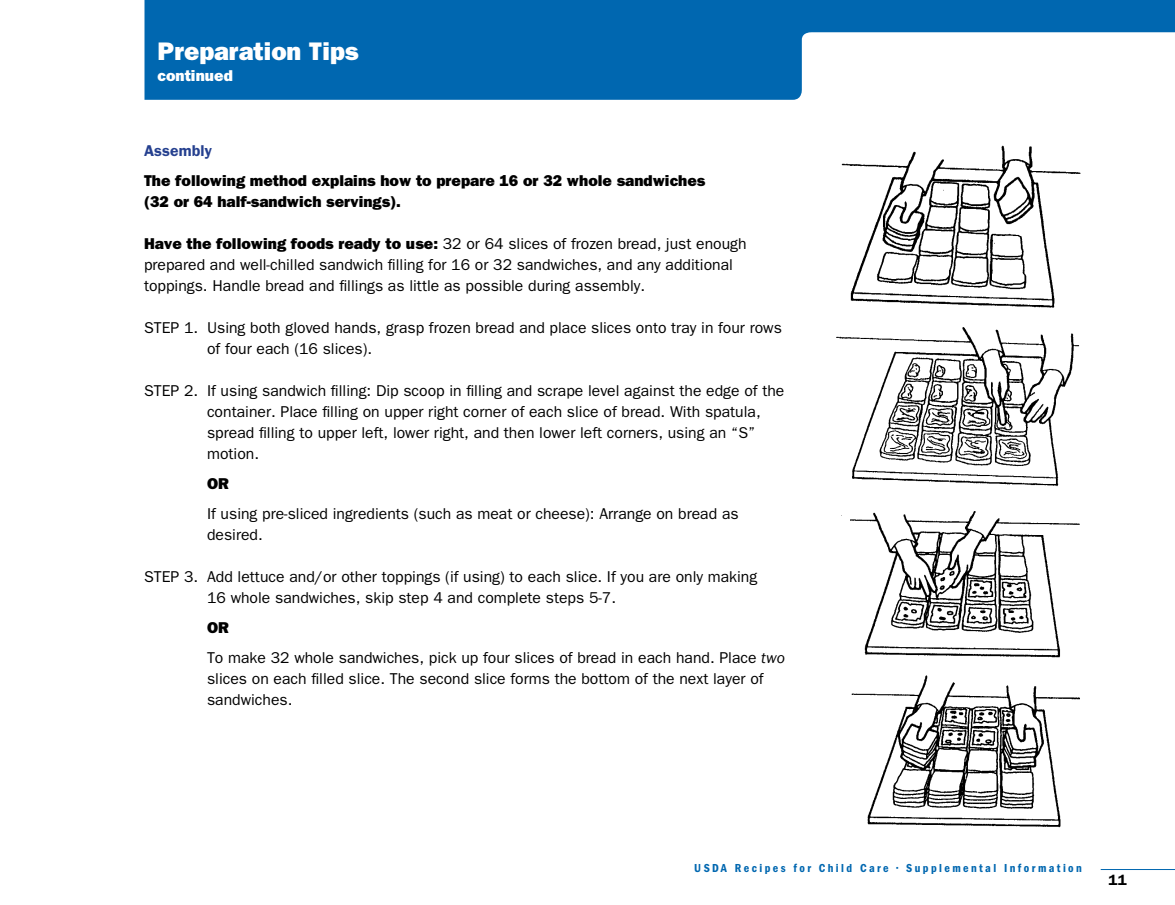
<style>
.page{position:relative;width:1175px;height:905px;background:#fff}
.page>*{position:absolute;margin:0;border:0;box-sizing:border-box;transform-origin:0 0}
.t1{font:800 25.5px "Franklin Gothic";color:#fff}
.t2{font:15.75px/21px "Franklin Gothic";color:#000}
.t3{font:800 15.75px/21px "Franklin Gothic";color:#000}
.t4{font:800 15.75px "Franklin Gothic";color:#fff}
.t5{font:600 15.75px "Franklin Gothic";letter-spacing:.005em;color:#25408f}
.t6{font:600 15px "Franklin Gothic";color:#000}
.t7{font:600 condensed 12px "Franklin Gothic";letter-spacing:.2em;color:#0067b0}
.s1{font-weight:800}
.s2{font-style:italic}
</style>
<div class="page">
<svg style="left:144px;top:0;width:1030px;height:100px;fill:#0067b0"></svg>
<hr style="left:1100px;top:869px;width:74px;height:1px;background:#0067b0">
<img style="left:836px;top:145px;width:245px;height:342px">
<img style="left:841px;top:511px;width:239px;height:147px">
<img style="left:851px;top:675px;width:229px;height:153px">
<h1 class="t1" style="left:158px;top:36px;width:203px">Preparation Tips</h1>
<p class="t4" style="left:158px;top:66px;width:77px">continued</p>
<p class="t5" style="left:144px;top:141px;width:69px">Assembly</p>
<p class="t3" style="left:144px;top:170px;width:563px">The following method explains how to prepare 16 or 32 whole sandwiches (32 or 64 half-sandwich servings).</p>
<p class="t2" style="left:144px;top:233px;width:604px"><span class="s1">Have the following foods ready to use:</span> 32 or 64 slices of frozen bread, just enough prepared and well-chilled sandwich filling for 16 or 32 sandwiches, and any additional toppings. Handle bread and fillings as little as possible during assembly.</p>
<p class="t2" style="left:207px;top:317px;width:576px;text-indent:-63px">STEP 1. Using both gloved hands, grasp frozen bread and place slices onto tray in four rows of four each (16 slices).</p>
<p class="t2" style="left:207px;top:380px;width:579px;text-indent:-63px">STEP 2. If using sandwich filling: Dip scoop in filling and scrape level against the edge of the container. Place filling on upper right corner of each slice of bread. With spatula, spread filling to upper left, lower right, and then lower left corners, using an “S” motion.</p>
<p class="t3" style="left:207px;top:473px;width:23px">OR</p>
<p class="t2" style="left:207px;top:503px;width:533px">If using pre-sliced ingredients (such as meat or cheese): Arrange on bread as desired.</p>
<p class="t2" style="left:207px;top:566px;width:551px;text-indent:-63px">STEP 3. Add lettuce and/or other toppings (if using) to each slice. If you are only making<br>16 whole sandwiches, skip step 4 and complete steps 5-7.</p>
<p class="t2" style="left:207px;top:613px;width:579px;line-height:30px"><span class="s1">OR<br></span>To make 32 whole sandwiches, pick up four slices of bread in each hand. Place <span class="s2">two</span></p>
<p class="t2" style="left:207px;top:668px;width:558px">slices on each filled slice. The second slice forms the bottom of the next layer of sandwiches.</p>
<p class="t7" style="left:694px;top:861px;width:389px">USDA Recipes for Child Care • Supplemental Information</p>
<p class="t6" style="left:1108px;top:870px;width:20px">11</p>
</div>
